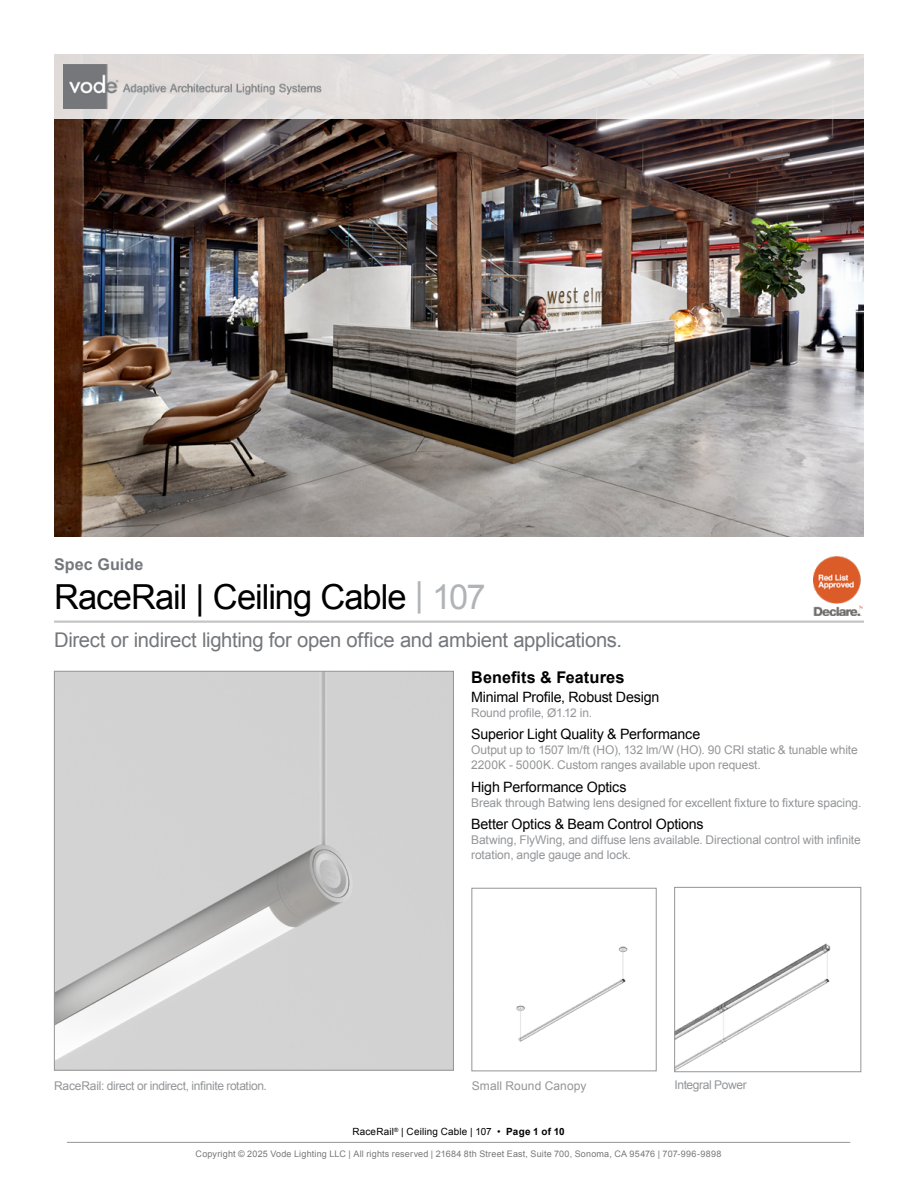
<style>
.page{position:relative;width:918px;height:1188px;background:#fff}
.page>*{position:absolute;margin:0;border:0;box-sizing:border-box;transform-origin:0 0}
.t1{font:34.5px "Arial";letter-spacing:-.03em;color:#000}
.t2{font:20.25px "Arial";letter-spacing:-.015em;color:#74777b}
.t3{font:700 16.2px "Arial";letter-spacing:.005em;color:#000}
.t4{font:700 16.2px "Arial";letter-spacing:.005em;color:#74777b}
.t5{font:14.25px "Arial";letter-spacing:-.015em;color:#000}
.t6{font:12px/15px "Arial";letter-spacing:-.01em;color:#939598}
.t7{font:12px "Arial";letter-spacing:.01em;color:#939598}
.t8{font:12px "Arial";letter-spacing:-.03em;color:#939598}
.t9{font:9.9px "Arial";letter-spacing:.02em;color:#000}
.t10{font:9px "Arial";letter-spacing:.02em;color:#77787b}
.s1{color:#b1b4b6}
.s2{font-size:16.5px}
.s3{font-weight:700}
</style>
<div class="page">
<hr style="left:67px;top:1142px;width:783px;height:1px;background:#939598">
<img style="left:54px;top:119px;width:810px;height:418px">
<svg style="left:54px;top:54px;width:810px;height:65px;background:#e1dede"></svg>
<img style="left:56px;top:673px;width:396px;height:395px">
<hr style="left:54px;top:620px;width:810px;height:3px;background:#9d9fa2">
<img style="left:516px;top:946px;width:112px;height:96px">
<div style="left:472px;top:888px;width:184px;height:183px;border:1px solid #939598"></div>
<img style="left:676px;top:943px;width:155px;height:127px">
<div style="left:674px;top:887px;width:187px;height:185px;border:1px solid #939598"></div>
<img style="left:64px;top:64px;width:262px;height:44px">
<img style="left:814px;top:556px;width:48px;height:59px">
<h3 class="t4" style="left:54px;top:553px;width:91px">Spec Guide</h3>
<h1 class="t1" style="left:54px;top:574px;width:433px">RaceRail | Ceiling Cable <span class="s1">| 107</span></h1>
<h2 class="t2" style="left:54px;top:626px;width:570px">Direct or indirect lighting for open office and ambient applications.</h2>
<p class="t6" style="left:54px;top:1078px;width:214px">RaceRail: direct or indirect, infinite rotation.</p>
<h3 class="t3" style="left:471px;top:667px;width:155px">Benefits &amp; Fea<span class="s2">tures</span></h3>
<p class="t5" style="left:471px;top:687px;width:190px">Minimal Profile, Robust Design</p>
<p class="t6" style="left:471px;top:705px;width:122px">Round profile, Ø1.12 in.</p>
<p class="t5" style="left:471px;top:725px;width:231px">Superior Light Quality &amp; Performance</p>
<p class="t6" style="left:471px;top:742px;width:388px">Output up to 1507 lm/ft (HO), 132 lm/W (HO). 90 CRI static &amp; tunable white<br>2200K - 5000K. Custom ranges available upon request.</p>
<p class="t5" style="left:471px;top:777px;width:157px">High Performance Optics</p>
<p class="t6" style="left:471px;top:795px;width:392px">Break through Batwing lens designed for excellent fixture to fixture spacing.</p>
<p class="t5" style="left:471px;top:815px;width:234px">Better Optics &amp; Beam Control Options</p>
<p class="t6" style="left:471px;top:832px;width:391px">Batwing, FlyWing, and diffuse lens available. Directional control with infinite rotation, angle gauge and lock.</p>
<p class="t7" style="left:472px;top:1078px;width:116px">Small Round Canopy</p>
<p class="t8" style="left:674px;top:1077px;width:74px">Integral Power</p>
<p class="t9" style="left:352px;top:1125px;width:214px">RaceRail<sup>®</sup> | Ceiling Cable | 107 • <span class="s3">Page 1 of 10</span></p>
<p class="t10" style="left:196px;top:1148px;width:527px">Copyright © 2025 Vode Lighting LLC | All rights reserved | 21684 8th Street East, Suite 700, Sonoma, CA 95476 | 707-996-9898</p>
</div>
